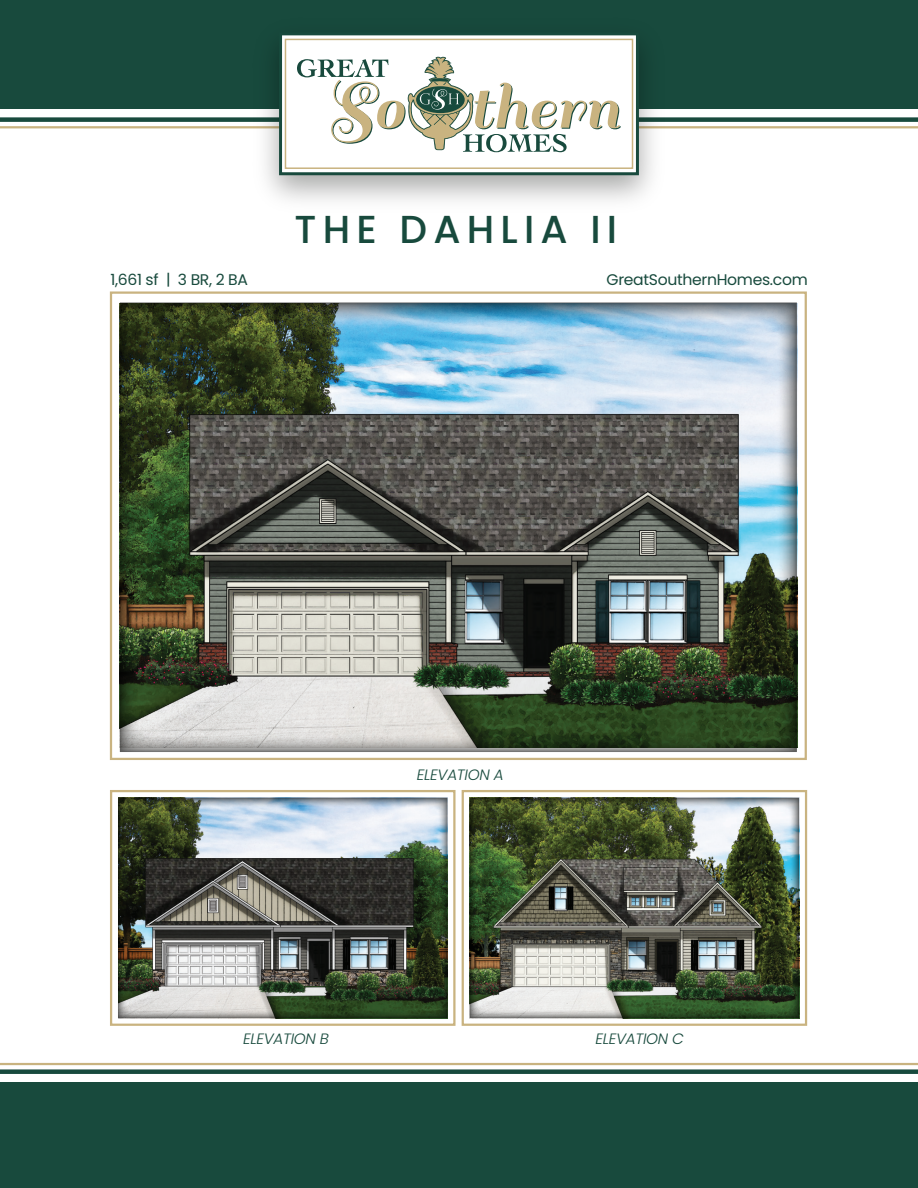
<style>
.page{position:relative;width:918px;height:1188px;background:#fff}
.page>*{position:absolute;margin:0;border:0;box-sizing:border-box;transform-origin:0 0}
.t1{font:500 39px "Poppins";letter-spacing:.16em;color:#184a3d}
.t2{font:15.45px "Poppins";letter-spacing:-.02em;color:#184a3d}
.t3{font:italic 300 15px "Poppins";letter-spacing:-.02em;color:#184a3d}
</style>
<div class="page">
<div style="left:110px;top:291px;width:697px;height:469px;border:2px solid #c9b380"></div>
<div style="left:110px;top:790px;width:346px;height:236px;border:2px solid #c9b380"></div>
<div style="left:462px;top:790px;width:345px;height:236px;border:2px solid #c9b380"></div>
<div style="left:0;top:0;width:918px;height:109px;background:#184a3d"></div>
<div style="left:0;top:117px;width:918px;height:5px;background:#184a3d"></div>
<hr style="left:0;top:126px;width:918px;height:2px;background:#c9b380">
<div style="left:0;top:1083px;width:918px;height:105px;background:#184a3d"></div>
<div style="left:0;top:1069px;width:918px;height:5px;background:#184a3d"></div>
<hr style="left:0;top:1063px;width:918px;height:2px;background:#c9b380">
<img style="left:244px;top:54px;width:431px;height:147px">
<svg style="left:279px;top:35px;width:360px;height:140px"></svg>
<div style="left:285px;top:39px;width:348px;height:130px;background:#fff;border:2px solid #c9b380"></div>
<svg style="left:297px;top:56px;width:324px;height:96px"></svg>
<img style="left:118px;top:798px;width:330px;height:220px">
<img style="left:470px;top:798px;width:329px;height:220px">
<img style="left:120px;top:302px;width:677px;height:450px">
<h1 class="t1" style="left:294px;top:207px;width:324px">THE DAHLIA II</h1>
<p class="t2" style="left:110px;top:270px;width:139px">1,661 sf | 3 BR, 2 BA</p>
<p class="t2" style="left:607px;top:270px;width:203px">GreatSouthernHomes.com</p>
<p class="t3" style="left:417px;top:766px;width:88px">ELEVATION A</p>
<p class="t3" style="left:243px;top:1030px;width:87px">ELEVATION B</p>
<p class="t3" style="left:595px;top:1030px;width:90px">ELEVATION C</p>
</div>
